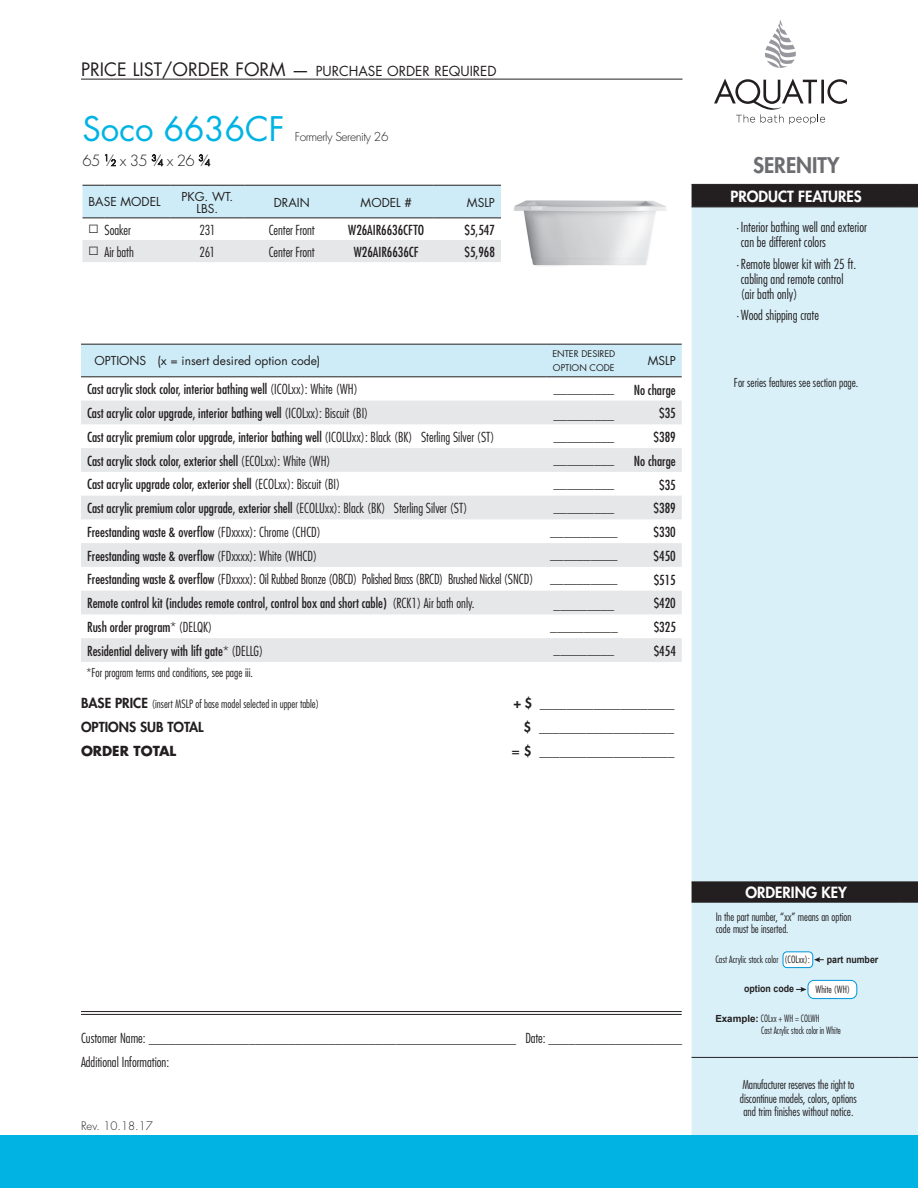
<style>
.page{position:relative;width:918px;height:1188px;background:#fff}
.page>*{position:absolute;margin:0;border:0;box-sizing:border-box;transform-origin:0 0}
.t1{font:33px "Futura Std";color:#00b3e3}
.t2{font:800 21px "Futura Std";color:#6c6d70}
.t3{font:800 15px "Futura Std";color:#fff}
.t4{font:300 15px "Futura Std";color:#231f20}
.t5{font:condensed 13.5px "Futura Std";color:#231f20}
.t6{font:300 condensed 13.5px/15px "Futura Std";color:#231f20}
.t7{font:300 condensed 13.5px "Futura Std";letter-spacing:-.02em;color:#231f20}
.t8{font:800 13.5px "Futura Std";color:#231f20}
.t9{font:13.5px "Futura Std";color:#231f20}
.t10{font:700 13.5px "Futura Std";color:#231f20}
.t11{font:300 condensed 12px/13.5px "Futura Std";color:#231f20}
.t12{font:12px/12px "Futura Std";color:#231f20;text-align:center}
.t13{font:300 12px "Futura Std";letter-spacing:-.04em;color:#231f20}
.t14{font:300 11.4px "Futura Std";color:#231f20}
.t15{font:300 condensed 11.25px/12.6px "Futura Std";color:#231f20}
.t16{font:300 condensed 9.75px/11.7px "Futura Std";color:#231f20;scale:.9 1}
.t17{font:300 condensed 9.75px "Futura Std";color:#231f20}
.t18{font:700 9.75px "Arial";color:#231f20;scale:.9 1}
.t19{font:9px/13.5px "Futura Std";color:#231f20}
.s1{font-size:18px}
.s2{font-size:8.25px}
.s3{font-family:"Arial";font-weight:400;font-stretch:normal;font-size:18px}
.s4{font-weight:300}
.s5{font-weight:400}
.s6{font-weight:800;font-stretch:normal;font-size:13.5px}
.s7{font-weight:500}
.s8{font-family:"Arial";font-weight:700;font-stretch:normal}
</style>
<div class="page">
<svg style="left:765px;top:20px;width:31px;height:48px"></svg>
<svg style="left:714px;top:79px;width:133px;height:45px"></svg>
<hr style="left:81px;top:79px;width:601px;height:1px;background:#231f20">
<hr style="left:81px;top:1014px;width:601px;height:1px;background:#231f20">
<hr style="left:81px;top:1011px;width:601px;height:1px;background:#231f20">
<div style="left:692px;top:208px;width:226px;height:927px;background:#d9f0f9"></div>
<svg style="left:692px;top:184px;width:226px;height:24px;background:#282526"></svg>
<div style="left:692px;top:882px;width:226px;height:21px;background:#231f20"></div>
<hr style="left:692px;top:1057px;width:209px;height:1px;background:#231f20">
<svg style="left:901px;top:1057px;width:17px;height:1px"></svg>
<div style="left:808px;top:980px;width:49px;height:19px;background:#fff;border-radius:6px"></div>
<div style="left:808px;top:980px;width:49px;height:19px;border:1px solid #0095d9;border-radius:6px"></div>
<div style="left:783px;top:952px;width:30px;height:16px;background:#fff;border-radius:4px"></div>
<div style="left:783px;top:952px;width:30px;height:16px;border:1px solid #0095d9;border-radius:4px"></div>
<svg style="left:814px;top:957px;width:10px;height:5px"></svg>
<svg style="left:796px;top:987px;width:11px;height:5px"></svg>
<div style="left:0;top:1136px;width:918px;height:52px;background:#00b3e3"></div>
<img style="left:514px;top:200px;width:152px;height:66px">
<svg style="left:105px;top:155px;width:11px;height:11px"></svg>
<svg style="left:152px;top:155px;width:11px;height:11px"></svg>
<svg style="left:199px;top:155px;width:11px;height:11px"></svg>
<svg style="left:81px;top:343px;width:601px;height:58px"></svg>
<div style="left:81px;top:345px;width:601px;height:31px;background:#cdecf7"></div>
<svg style="left:81px;top:401px;width:601px;height:261px;fill:#e6e7e9"></svg>
<hr style="left:81px;top:344px;width:466px;height:1px;background:#231f20">
<hr style="left:547px;top:344px;width:74px;height:1px;background:#231f20">
<hr style="left:621px;top:344px;width:61px;height:1px;background:#231f20">
<hr style="left:81px;top:376px;width:466px;height:1px;background:#231f20">
<hr style="left:547px;top:376px;width:74px;height:1px;background:#231f20">
<hr style="left:621px;top:376px;width:61px;height:1px;background:#231f20">
<svg style="left:82px;top:184px;width:419px;height:78px"></svg>
<hr style="left:104px;top:218px;width:66px;height:1px;background:#231f20">
<p class="t9" style="left:81px;top:62px;width:417px"><span class="s1">PRICE LIST/ORDER FORM —</span> PURCHASE ORDER REQUIRED</p>
<h1 class="t1" style="left:82px;top:108px;width:204px">Soco 6636CF</h1>
<p class="t4" style="left:82px;top:151px;width:129px">65 <sup>1</sup>⁄<span class="s2">2</span> x 35 <sup>3</sup>⁄<span class="s2">4</span> x 26 <sup>3</sup>⁄<span class="s2">4</span></p>
<p class="t13" style="left:295px;top:130px;width:95px">Formerly Serenity 26</p>
<p class="t12" style="left:89px;top:196px;width:74px">BASE MODEL</p>
<p class="t12" style="left:181px;top:190px;width:53px">PKG. WT.<br>LBS.</p>
<p class="t12" style="left:274px;top:196px;width:37px">DRAIN</p>
<p class="t12" style="left:361px;top:196px;width:53px">MODEL #</p>
<p class="t12" style="left:467px;top:196px;width:29px">MSLP</p>
<p class="t6" style="left:88px;top:222px;width:44px"><span class="s3">□</span> Soaker</p>
<p class="t6" style="left:199px;top:222px;width:17px">231</p>
<p class="t6" style="left:269px;top:222px;width:48px">Center Front</p>
<p class="t5" style="left:348px;top:221px;width:77px">W26AIR6636CFTO</p>
<p class="t5" style="left:464px;top:221px;width:32px">$5,547</p>
<p class="t6" style="left:88px;top:244px;width:47px"><span class="s3">□</span> Air bath</p>
<p class="t6" style="left:200px;top:244px;width:17px">261</p>
<p class="t6" style="left:269px;top:244px;width:48px">Center Front</p>
<p class="t5" style="left:354px;top:244px;width:66px">W26AIR6636CF</p>
<p class="t5" style="left:464px;top:244px;width:32px">$5,968</p>
<p class="t12" style="left:94px;top:355px;width:228px">OPTIONS (x = insert desired option code)</p>
<p class="t19" style="left:552px;top:347px;width:64px">ENTER DESIRED<br>OPTION CODE</p>
<p class="t12" style="left:648px;top:355px;width:29px">MSLP</p>
<p class="t5" style="left:87px;top:381px;width:272px">Cast acrylic stock color, interior bathing well <span class="s4">(ICOLxx): White (WH)</span></p>
<p class="t6" style="left:554px;top:381px;width:62px">_________</p>
<p class="t5" style="left:634px;top:381px;width:43px">No charge</p>
<p class="t5" style="left:87px;top:405px;width:283px">Cast acrylic color upgrade, interior bathing well <span class="s4">(ICOLxx): Biscuit (BI)</span></p>
<p class="t6" style="left:554px;top:406px;width:62px">_________</p>
<p class="t5" style="left:659px;top:405px;width:18px">$35</p>
<p class="t5" style="left:87px;top:429px;width:409px">Cast acrylic premium color upgrade, interior bathing well <span class="s4">(ICOLUxx): Black (BK) Sterling Silver (ST)</span></p>
<p class="t6" style="left:554px;top:428px;width:62px">_________</p>
<p class="t5" style="left:654px;top:429px;width:24px">$389</p>
<p class="t5" style="left:87px;top:452px;width:245px">Cast acrylic stock color, exterior shell <span class="s4">(ECOLxx): White (WH)</span></p>
<p class="t6" style="left:554px;top:452px;width:62px">_________</p>
<p class="t5" style="left:634px;top:453px;width:43px">No charge</p>
<p class="t5" style="left:87px;top:476px;width:255px">Cast acrylic upgrade color, exterior shell <span class="s4">(ECOLxx): Biscuit (BI)</span></p>
<p class="t6" style="left:554px;top:476px;width:62px">_________</p>
<p class="t5" style="left:659px;top:477px;width:18px">$35</p>
<p class="t5" style="left:87px;top:500px;width:382px">Cast acrylic premium color upgrade, exterior shell <span class="s4">(ECOLUxx): Black (BK) Sterling Silver (ST)</span></p>
<p class="t6" style="left:554px;top:499px;width:62px">_________</p>
<p class="t5" style="left:654px;top:500px;width:24px">$389</p>
<p class="t5" style="left:87px;top:524px;width:235px">Freestanding waste &amp; overflow <span class="s4">(FDxxxx): Chrome (CHCD)</span></p>
<p class="t6" style="left:550px;top:523px;width:69px">__________</p>
<p class="t5" style="left:654px;top:524px;width:24px">$330</p>
<p class="t5" style="left:87px;top:548px;width:232px">Freestanding waste &amp; overflow <span class="s4">(FDxxxx): White (WHCD)</span></p>
<p class="t6" style="left:550px;top:547px;width:69px">__________</p>
<p class="t5" style="left:654px;top:548px;width:24px">$450</p>
<p class="t7" style="left:87px;top:571px;width:532px"><span class="s5">Freestanding waste &amp; overflow</span> (FDxxxx): Oil Rubbed Bronze (OBCD) Polished Brass (BRCD) Brushed Nickel (SNCD) __________</p>
<p class="t5" style="left:654px;top:572px;width:24px">$515</p>
<p class="t5" style="left:87px;top:595px;width:389px">Remote control kit (includes remote control, control box and short cable) <span class="s4">(RCK1) Air bath only.</span></p>
<p class="t6" style="left:554px;top:597px;width:62px">_________</p>
<p class="t5" style="left:654px;top:595px;width:24px">$420</p>
<p class="t5" style="left:87px;top:619px;width:127px">Rush order program<span class="s4">* (DELQK)</span></p>
<p class="t6" style="left:550px;top:618px;width:69px">__________</p>
<p class="t5" style="left:654px;top:619px;width:24px">$325</p>
<p class="t5" style="left:87px;top:643px;width:178px">Residential delivery with lift gate<span class="s4">* (DELLG)</span></p>
<p class="t6" style="left:554px;top:642px;width:62px">_________</p>
<p class="t5" style="left:654px;top:643px;width:24px">$454</p>
<p class="t11" style="left:86px;top:666px;width:168px">*For program terms and conditions, see page iii.</p>
<p class="t15" style="left:81px;top:698px;width:240px"><span class="s6">BASE PRICE</span> (insert MSLP of base model selected in upper table)</p>
<p class="t8" style="left:513px;top:695px;width:163px">+ $ ____________________</p>
<p class="t8" style="left:81px;top:718px;width:124px">OPTIONS SUB TOTAL</p>
<p class="t8" style="left:524px;top:718px;width:152px">$ ____________________</p>
<p class="t10" style="left:81px;top:742px;width:97px">ORDER TOTAL</p>
<p class="t8" style="left:512px;top:742px;width:164px"><span class="s7">=</span> $ ____________________</p>
<h2 class="t2" style="left:753px;top:152px;width:88px">SERENITY</h2>
<p class="t3" style="left:731px;top:187px;width:133px">PRODUCT FEATURES</p>
<p class="t6" style="left:741px;top:220px;width:128px;text-indent:-4px">∙ Interior bathing well and exterior can be different colors</p>
<p class="t6" style="left:741px;top:256px;width:117px;text-indent:-4px">∙Remote blower kit with 25 ft. cabling and remote control (air bath only)</p>
<p class="t6" style="left:736px;top:308px;width:84px">∙Wood shipping crate</p>
<p class="t11" style="left:734px;top:376px;width:126px">For series features see section page.</p>
<p class="t6" style="left:81px;top:1026px;width:603px;line-height:24px">Customer Name: _______________________________________________________ Date: ____________________<br>Additional Information:</p>
<p class="t14" style="left:81px;top:1119px;width:73px">Rev. 10.18.17</p>
<p class="t3" style="left:745px;top:883px;width:103px">ORDERING KEY</p>
<p class="t15" style="left:716px;top:910px;width:137px">In the part number, “xx” means an option code must be inserted.</p>
<p class="t17" style="left:715px;top:954px;width:96px">Cast Acrylic stock color (COLxx):</p>
<p class="t18" style="left:827px;top:953px;width:59px">part number</p>
<p class="t18" style="left:744px;top:981px;width:57px">option code</p>
<p class="t17" style="left:816px;top:984px;width:36px">White (WH)</p>
<p class="t16" style="left:761px;top:1013px;width:90px;text-indent:-46px"><span class="s8">Example:</span> COLxx + WH = COLWH<br>Cast Acrylic stock color in White</p>
<p class="t11" style="left:740px;top:1078px;width:118px">Manufacturer reserves the right to discontinue models, colors, options and trim finishes without notice.</p>
</div>
